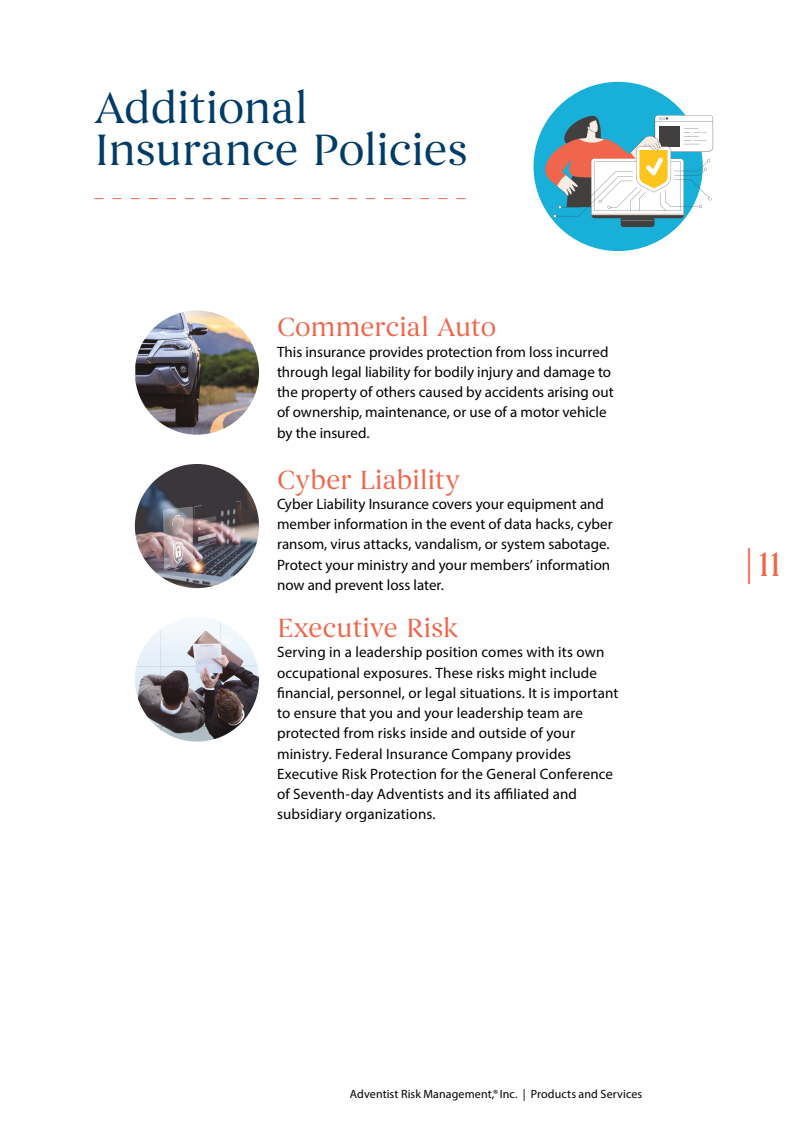
<style>
.page{position:relative;width:810px;height:1134px;background:#fff}
.page>*{position:absolute;margin:0;border:0;box-sizing:border-box;transform-origin:0 0}
.t1{font:45px/42px "Begum";letter-spacing:-.025em;color:#003c67}
.t2{font:36px "Begum";color:#ef664c}
.t3{font:27px "Begum";letter-spacing:-.015em;color:#ef664c}
.t4{font:15px/20.2px "Myriad Pro";letter-spacing:.005em;color:#000}
.t5{font:12px "Myriad Pro";letter-spacing:.01em;color:#000}
.s1{font-weight:300}
</style>
<div class="page">
<div style="left:534px;top:82px;width:169px;height:169px;background:#18afd9;border-radius:50%"></div>
<svg style="left:542px;top:115px;width:171px;height:112px"></svg>
<svg style="left:94px;top:198px;width:371px;height:1px"></svg>
<img style="left:135px;top:310px;width:124px;height:125px">
<img style="left:135px;top:464px;width:124px;height:124px;border-radius:62px">
<img style="left:135px;top:617px;width:124px;height:125px;border-radius:62px">
<h1 class="t1" style="left:94px;top:88px;width:375px">Additional<br>Insurance Policies</h1>
<h3 class="t3" style="left:277px;top:311px;width:221px">Commercial Auto</h3>
<p class="t4" style="left:277px;top:341px;width:338px">This insurance provides protection from loss incurred through legal liability for bodily injury and damage to the property of others caused by accidents arising out of ownership, maintenance, or use of a motor vehicle by the insured.</p>
<h3 class="t3" style="left:277px;top:463px;width:184px">Cyber Liability</h3>
<p class="t4" style="left:277px;top:494px;width:337px">Cyber Liability Insurance covers your equipment and member information in the event of data hacks, cyber ransom, virus attacks, vandalism, or system sabotage.<br>Protect your ministry and your members’ information now and prevent loss later.</p>
<h3 class="t3" style="left:277px;top:612px;width:183px">Executive Risk</h3>
<p class="t4" style="left:277px;top:642px;width:343px">Serving in a leadership position comes with its own occupational exposures. These risks might include financial, personnel, or legal situations. It is important to ensure that you and your leadership team are protected from risks inside and outside of your ministry. Federal Insurance Company provides Executive Risk Protection for the General Conference of Seventh-day Adventists and its affiliated and subsidiary organizations.</p>
<p class="t5" style="left:350px;top:1087px;width:294px">Adventist Risk Management,® Inc. | Products and Services</p>
<h2 class="t2" style="left:744px;top:542px;width:39px"><span class="s1">|</span> 11</h2>
</div>
